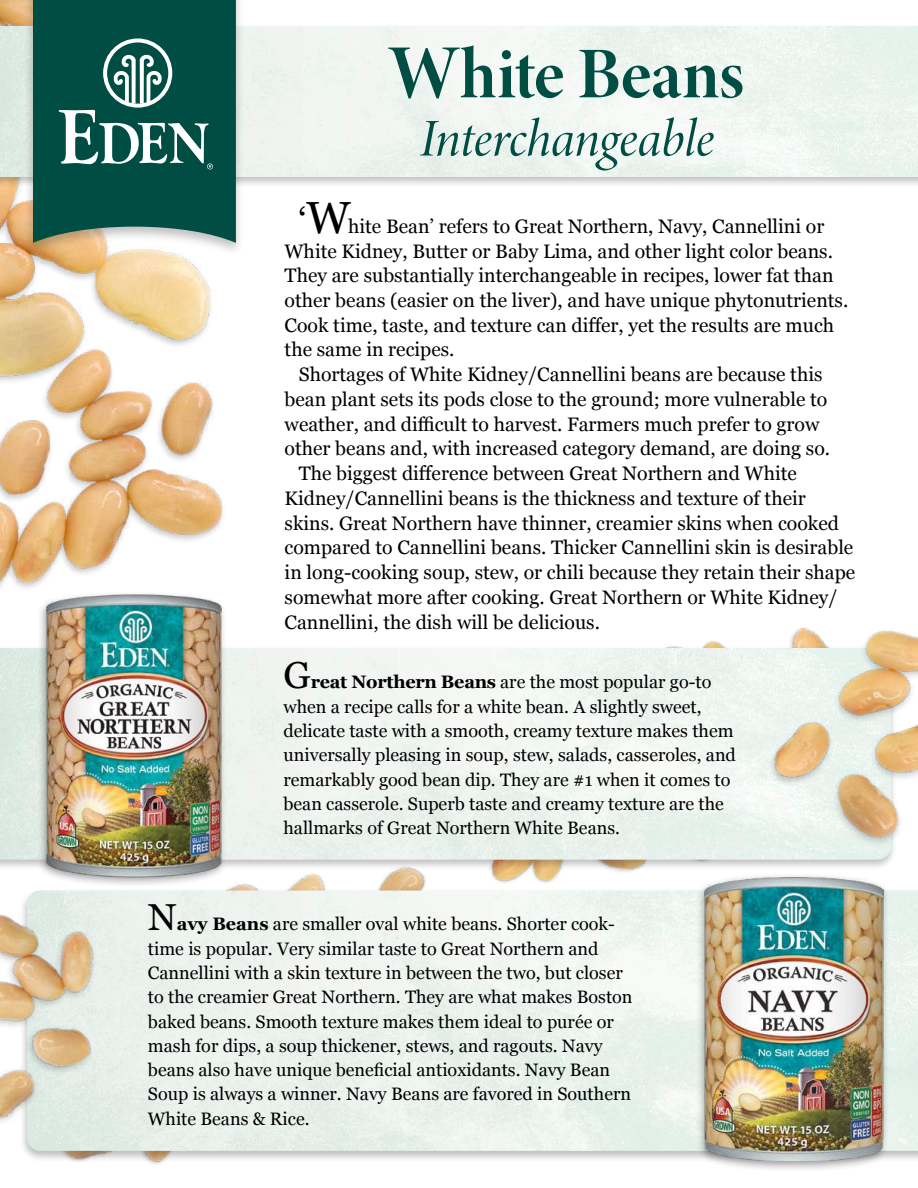
<style>
.page{position:relative;width:918px;height:1188px;background:#fff}
.page>*{position:absolute;margin:0;border:0;box-sizing:border-box;transform-origin:0 0}
.t1{font:72.9px "Minion Variable Concept";letter-spacing:-.005em;color:#004d44}
.t2{font:italic 52.95px "Minion Variable Concept";letter-spacing:-.01em;color:#004d44}
.t3{font:36px "Georgia";color:#000}
.t4{font:19.5px/24.8px "Georgia";color:#000}
.t5{font:18px/24.3px "Georgia";color:#000}
.s1{font-size:76.5px}
.s2{font-size:45px}
.s3{font-size:37.5px}
.s4{font-weight:700}
</style>
<div class="page">
<img style="left:380px;top:871px;width:25px;height:16px">
<img style="left:405px;top:871px;width:155px;height:16px">
<img style="left:234px;top:873px;width:91px;height:14px">
<img style="left:0;top:188px;width:221px;height:400px">
<div style="left:0;top:645px;width:897px;height:226px;background:#000;opacity:.25"></div>
<img style="left:0;top:648px;width:891px;height:212px">
<div style="left:0;top:23px;width:918px;height:165px;background:#000;opacity:.25"></div>
<img style="left:0;top:26px;width:918px;height:150px">
<div style="left:23px;top:0;width:222px;height:258px;background:#000;opacity:.25"></div>
<svg style="left:33px;top:0;width:203px;height:243px;background:#11574e"></svg>
<svg style="left:59px;top:38px;width:154px;height:131px"></svg>
<div style="left:19px;top:887px;width:899px;height:276px;background:#000;opacity:.25"></div>
<img style="left:27px;top:891px;width:891px;height:260px">
<div style="left:37px;top:591px;width:190px;height:297px;background:#000;opacity:.4"></div>
<img style="left:45px;top:594px;width:176px;height:283px">
<div style="left:695px;top:872px;width:195px;height:300px;background:#000;opacity:.4"></div>
<img style="left:705px;top:877px;width:178px;height:283px">
<img style="left:793px;top:627px;width:125px;height:221px">
<img style="left:0;top:881px;width:138px;height:213px">
<div style="left:0;top:1037px;width:40px;height:89px;background:#000;opacity:.2"></div>
<img style="left:0;top:1023px;width:39px;height:101px">
<img style="left:755px;top:707px;width:90px;height:91px">
<h1 class="t1" style="left:389px;top:23px;width:357px"><span class="s1">W</span>hite Beans</h1>
<h2 class="t2" style="left:420px;top:102px;width:296px">Interchangeable</h2>
<h3 class="t3" style="left:298px;top:194px;width:54px">‘<span class="s2">W</span></h3>
<p class="t4" style="left:285px;top:213px;width:565px;text-indent:64px">hite Bean’ refers to Great Northern, Navy, Cannellini or White Kidney, Butter or Baby Lima, and other light color beans.<br>They are substantially interchangeable in recipes, lower fat than other beans (easier on the liver), and have unique phytonutrients.<br>Cook time, taste, and texture can differ, yet the results are much the same in recipes.</p>
<p class="t4" style="left:299px;top:361px;width:525px">Shortages of White Kidney/Cannellini beans are because this</p>
<p class="t4" style="left:285px;top:386px;width:544px">bean plant sets its pods close to the ground; more vulnerable to</p>
<p class="t4" style="left:285px;top:411px;width:536px">weather, and difficult to harvest. Farmers much prefer to grow</p>
<p class="t4" style="left:285px;top:436px;width:547px">other beans and, with increased category demand, are doing so.</p>
<p class="t4" style="left:299px;top:460px;width:500px">The biggest difference between Great Northern and White</p>
<p class="t4" style="left:285px;top:485px;width:523px">Kidney/Cannellini beans is the thickness and texture of their</p>
<p class="t4" style="left:285px;top:510px;width:556px">skins. Great Northern have thinner, creamier skins when cooked</p>
<p class="t4" style="left:285px;top:535px;width:570px">compared to Cannellini beans. Thicker Cannellini skin is desirable</p>
<p class="t4" style="left:285px;top:559px;width:572px">in long-cooking soup, stew, or chili because they retain their shape</p>
<p class="t4" style="left:285px;top:584px;width:555px">somewhat more after cooking. Great Northern or White Kidney/</p>
<p class="t4" style="left:285px;top:609px;width:317px">Cannellini, the dish will be delicious.</p>
<p class="t5" style="left:283px;top:669px;width:454px"><span class="s3">G</span><span class="s4">reat Northern Beans</span> are the most popular go-to when a recipe calls for a white bean. A slightly sweet, delicate taste with a smooth, creamy texture makes them universally pleasing in soup, stew, salads, casseroles, and remarkably good bean dip. They are #1 when it comes to bean casserole. Superb taste and creamy texture are the hallmarks of Great Northern White Beans.</p>
<p class="t5" style="left:148px;top:911px;width:486px"><span class="s3">N</span><span class="s4">avy Beans</span> are smaller oval white beans. Shorter cook&shy;time is popular. Very similar taste to Great Northern and Cannellini with a skin texture in between the two, but closer to the creamier Great Northern. They are what makes Boston baked beans. Smooth texture makes them ideal to purée or mash for dips, a soup thickener, stews, and ragouts. Navy beans also have unique beneficial antioxidants. Navy Bean Soup is always a winner. Navy Beans are favored in Southern White Beans &amp; Rice.</p>
</div>
